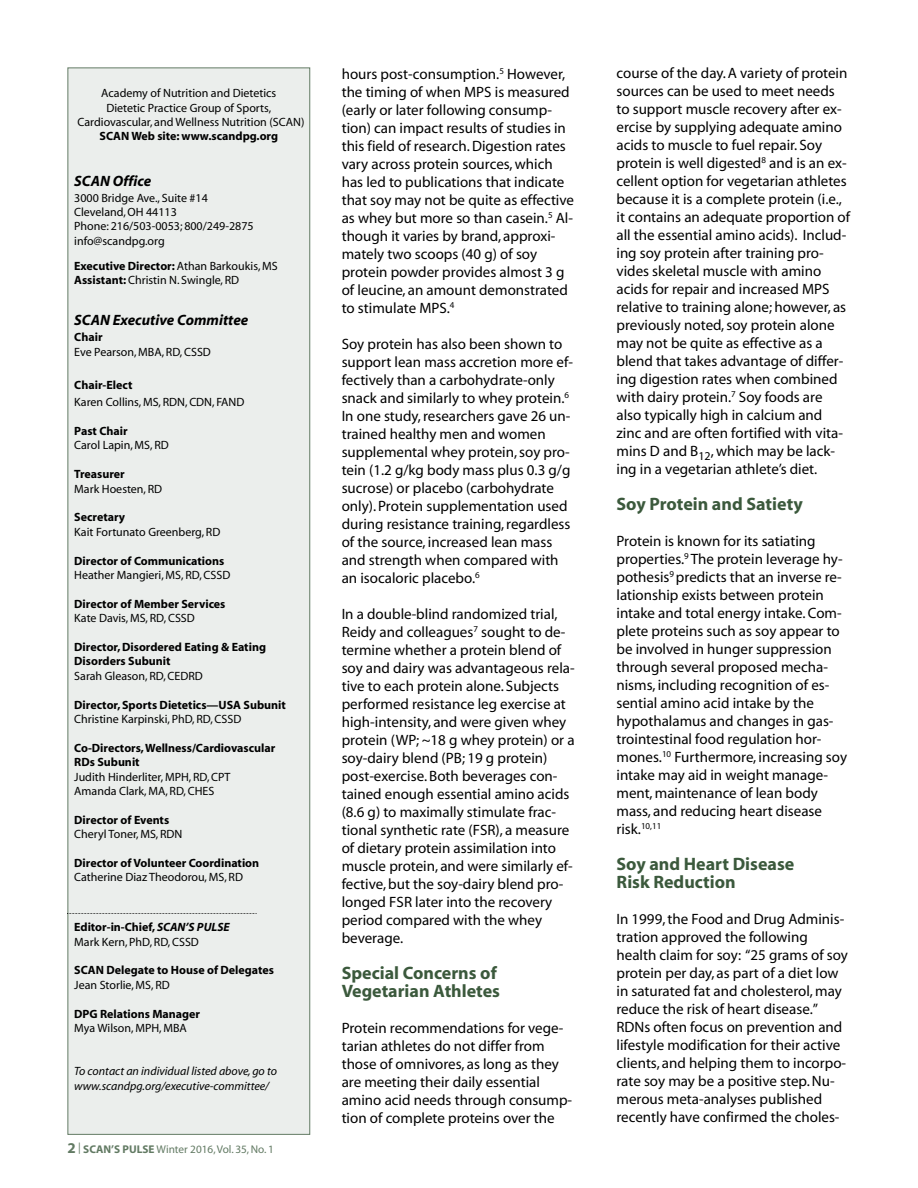
<style>
.page{position:relative;width:918px;height:1188px;background:#fff}
.page>*{position:absolute;margin:0;border:0;box-sizing:border-box;transform-origin:0 0}
.t1{font:700 18px/18px "Myriad";color:#3b593c}
.t2{font:15px/18px "Myriad";color:#000}
.t3{font:italic 700 15px "Myriad";color:#000}
.t4{font:12px/14.4px "Myriad";color:#000}
.t5{font:700 12px/14.4px "Myriad";color:#000}
.t6{font:italic 12px/14.4px "Myriad";color:#000}
.t7{font:11.25px "Myriad";color:#627a63}
.s1{font-weight:700}
.s2{font-weight:700;font-style:italic}
.s3{font-weight:700;font-size:15px}
</style>
<div class="page">
<div style="left:68px;top:68px;width:241px;height:1066px;background:#ebeeec"></div>
<div style="left:68px;top:68px;width:242px;height:1067px;border:1px solid #627a63"></div>
<svg style="left:67px;top:913px;width:190px;height:1px"></svg>
<p class="t4" style="left:78px;top:87px;width:228px;text-align:center">Academy of Nutrition and Dietetics<br>Dietetic Practice Group of Sports,<br>Cardiovascular, and Wellness Nutrition (SCAN)</p>
<p class="t5" style="left:100px;top:130px;width:180px">SCAN Web site: www.scandpg.org</p>
<p class="t3" style="left:74px;top:175px;width:78px">SCAN Office</p>
<p class="t4" style="left:74px;top:191px;width:181px">3000 Bridge Ave., Suite #14<br>Cleveland,OH 44113<br>Phone: 216/503-0053; 800/249-2875 info@scandpg.org</p>
<p class="t4" style="left:74px;top:259px;width:205px"><span class="s1">Executive Director:</span> Athan Barkoukis, MS<br><span class="s1">Assistant:</span> Christin N. Swingle, RD</p>
<p class="t3" style="left:74px;top:315px;width:176px">SCAN Executive Committee</p>
<p class="t5" style="left:74px;top:331px;width:30px">Chair</p>
<p class="t4" style="left:74px;top:346px;width:138px">Eve Pearson, MBA, RD,CSSD</p>
<p class="t5" style="left:74px;top:379px;width:60px">Chair-Elect</p>
<p class="t4" style="left:74px;top:396px;width:172px">Karen Collins, MS, RDN,CDN, FAND</p>
<p class="t5" style="left:74px;top:425px;width:55px">Past Chair</p>
<p class="t4" style="left:74px;top:439px;width:96px">Carol Lapin, MS, RD</p>
<p class="t5" style="left:74px;top:468px;width:52px">Treasurer</p>
<p class="t4" style="left:74px;top:482px;width:90px">Mark Hoesten, RD</p>
<p class="t5" style="left:74px;top:511px;width:52px">Secretary</p>
<p class="t4" style="left:74px;top:526px;width:148px">Kait Fortunato Greenberg, RD</p>
<p class="t5" style="left:74px;top:554px;width:152px">Director of Communications</p>
<p class="t4" style="left:74px;top:569px;width:158px">Heather Mangieri, MS, RD,CSSD</p>
<p class="t5" style="left:74px;top:598px;width:153px">Director of Member Services</p>
<p class="t4" style="left:74px;top:612px;width:122px">Kate Davis, MS, RD,CSSD</p>
<p class="t5" style="left:74px;top:641px;width:193px">Director,Disordered Eating &amp; Eating<br>Disorders Subunit</p>
<p class="t4" style="left:74px;top:670px;width:130px">Sarah Gleason, RD,CEDRD</p>
<p class="t5" style="left:74px;top:698px;width:213px">Director, Sports Dietetics—USA Subunit</p>
<p class="t4" style="left:74px;top:713px;width:169px">Christine Karpinski, PhD, RD,CSSD</p>
<p class="t5" style="left:74px;top:742px;width:203px">Co-Directors,Wellness/Cardiovascular<br>RDs Subunit</p>
<p class="t4" style="left:74px;top:770px;width:158px">Judith Hinderliter, MPH, RD,CPT<br>Amanda Clark, MA, RD,CHES</p>
<p class="t5" style="left:74px;top:814px;width:97px">Director of Events</p>
<p class="t4" style="left:74px;top:828px;width:110px">Cheryl Toner, MS, RDN</p>
<p class="t5" style="left:74px;top:857px;width:187px">Director of Volunteer Coordination</p>
<p class="t4" style="left:74px;top:871px;width:170px">Catherine Diaz Theodorou, MS, RD</p>
<p class="t4" style="left:74px;top:921px;width:157px"><span class="s1">Editor-in-Chief,</span> <span class="s2">SCAN’S PULSE<br></span>Mark Kern, PhD, RD,CSSD</p>
<p class="t5" style="left:74px;top:964px;width:201px">SCAN Delegate to House of Delegates</p>
<p class="t4" style="left:74px;top:979px;width:97px">Jean Storlie, MS, RD</p>
<p class="t5" style="left:74px;top:1007px;width:127px">DPG Relations Manager</p>
<p class="t4" style="left:74px;top:1022px;width:114px">Mya Wilson, MPH, MBA</p>
<p class="t6" style="left:74px;top:1065px;width:204px">To contact an individual listed above,go to www.scandpg.org/executive-committee/</p>
<p class="t7" style="left:67px;top:1145px;width:208px"><span class="s3">2</span> | <span class="s1">SCAN’S PULSE</span> Winter 2016,Vol. 35,No. 1</p>
<p class="t2" style="left:342px;top:66px;width:234px">hours post-consumption.<sup>5</sup> However, the timing of when MPS is measured (early or later following consump&shy;tion) can impact results of studies in this field of research.Digestion rates vary across protein sources,which has led to publications that indicate that soy may not be quite as effective as whey but more so than casein.<sup>5</sup> Al&shy;though it varies by brand, approxi&shy;mately two scoops (40 g) of soy protein powder provides almost 3 g of leucine, an amount demonstrated to stimulate MPS.<sup>4</sup></p>
<p class="t2" style="left:342px;top:336px;width:233px">Soy protein has also been shown to support lean mass accretion more ef&shy;fectively than a carbohydrate-only snack and similarly to whey protein.<sup>6<br></sup>In one study,researchers gave 26 un&shy;trained healthy men and women supplemental whey protein,soy pro&shy;tein (1.2 g/kg body mass plus 0.3 g/g sucrose) or placebo (carbohydrate only). Protein supplementation used during resistance training,regardless of the source, increased lean mass and strength when compared with an isocaloric placebo.<sup>6</sup></p>
<p class="t2" style="left:342px;top:606px;width:235px">In a double-blind randomized trial, Reidy and colleagues<sup>7</sup> sought to de&shy;termine whether a protein blend of soy and dairy was advantageous rela&shy;tive to each protein alone. Subjects performed resistance leg exercise at high-intensity, and were given whey protein (WP; ~18 g whey protein) or a soy-dairy blend (PB; 19 g protein) post-exercise. Both beverages con&shy;tained enough essential amino acids (8.6 g) to maximally stimulate frac&shy;tional synthetic rate (FSR), a measure of dietary protein assimilation into muscle protein, and were similarly ef&shy;fective, but the soy-dairy blend pro&shy;longed FSR later into the recovery period compared with the whey beverage.</p>
<p class="t1" style="left:342px;top:965px;width:160px">Special Concerns of<br>Vegetarian Athletes</p>
<p class="t2" style="left:342px;top:1020px;width:232px">Protein recommendations for vege&shy;tarian athletes do not differ from those of omnivores, as long as they are meeting their daily essential amino acid needs through consump&shy;tion of complete proteins over the</p>
<p class="t2" style="left:616px;top:65px;width:235px">course of the day.A variety of protein sources can be used to meet needs to support muscle recovery after ex&shy;ercise by supplying adequate amino acids to muscle to fuel repair. Soy protein is well digested<sup>8</sup> and is an ex&shy;cellent option for vegetarian athletes because it is a complete protein (i.e., it contains an adequate proportion of all the essential amino acids). Includ&shy;ing soy protein after training pro&shy;vides skeletal muscle with amino acids for repair and increased MPS relative to training alone; however, as previously noted,soy protein alone may not be quite as effective as a blend that takes advantage of differ&shy;ing digestion rates when combined with dairy protein.<sup>7</sup> Soy foods are also typically high in calcium and zinc and are often fortified with vita&shy;mins D and B<sub>12</sub>,which may be lack&shy;ing in a vegetarian athlete’s diet.</p>
<p class="t1" style="left:617px;top:497px;width:188px">Soy Protein and Satiety</p>
<p class="t2" style="left:616px;top:533px;width:232px">Protein is known for its satiating properties.<sup>9</sup> The protein leverage hy&shy;pothesis<sup>9</sup> predicts that an inverse re&shy;lationship exists between protein intake and total energy intake.Com&shy;plete proteins such as soy appear to be involved in hunger suppression through several proposed mecha&shy;nisms, including recognition of es&shy;sential amino acid intake by the hypothalamus and changes in gas&shy;trointestinal food regulation hor&shy;mones.<sup>10</sup> Furthermore, increasing soy intake may aid in weight manage&shy;ment, maintenance of lean body mass, and reducing heart disease risk.<sup>10,11</sup></p>
<p class="t1" style="left:617px;top:857px;width:179px">Soy and Heart Disease<br>Risk Reduction</p>
<p class="t2" style="left:616px;top:911px;width:233px">In 1999,the Food and Drug Adminis&shy;tration approved the following health claim for soy: “25 grams of soy protein per day, as part of a diet low in saturated fat and cholesterol, may reduce the risk of heart disease.” RDNs often focus on prevention and lifestyle modification for their active clients, and helping them to incorpo&shy;rate soy may be a positive step.Nu&shy;merous meta-analyses published recently have confirmed the choles-</p>
</div>
